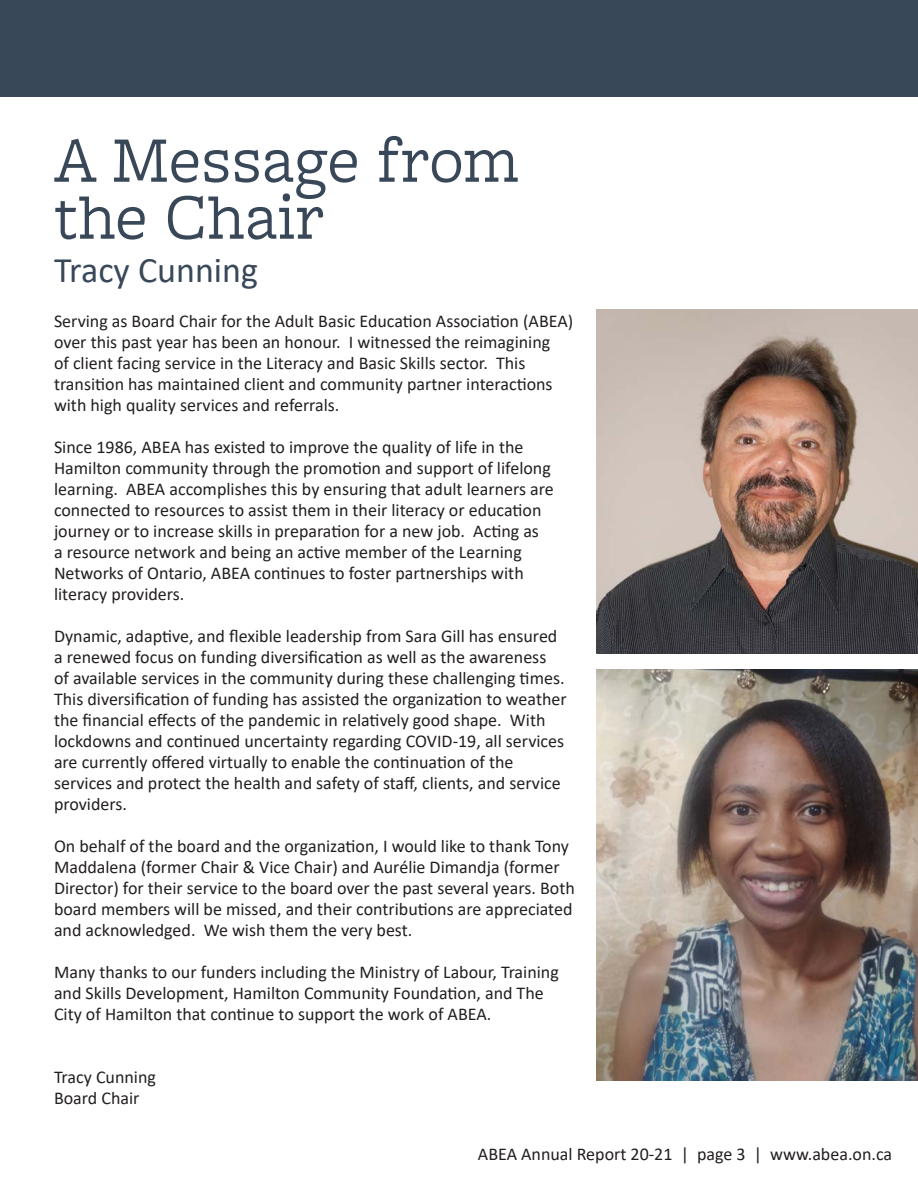
<style>
.page{position:relative;width:918px;height:1188px;background:#fff}
.page>*{position:absolute;margin:0;border:0;box-sizing:border-box;transform-origin:0 0}
.t1{font:67.5px/57px "Freight Macro Pro";color:#394859}
.t2{font:36px "Calibri";color:#394859}
.t3{font:18px/21px "Calibri";color:#231f20}
</style>
<div class="page">
<div style="left:0;top:0;width:918px;height:96px;background:#394859"></div>
<img style="left:596px;top:310px;width:322px;height:344px">
<img style="left:596px;top:669px;width:322px;height:411px">
<p class="t1" style="left:54px;top:129px;width:467px">A Message from the Chair</p>
<p class="t2" style="left:54px;top:245px;width:206px">Tracy Cunning</p>
<p class="t3" style="left:54px;top:310px;width:521px">Serving as Board Chair for the Adult Basic Education Association (ABEA) over this past year has been an honour. I witnessed the reimagining<br>of client facing service in the Literacy and Basic Skills sector. This transition has maintained client and community partner interactions with high quality services and referrals.</p>
<p class="t3" style="left:54px;top:436px;width:501px">Since 1986, ABEA has existed to improve the quality of life in the Hamilton community through the promotion and support of lifelong learning. ABEA accomplishes this by ensuring that adult learners are connected to resources to assist them in their literacy or education journey or to increase skills in preparation for a new job. Acting as<br>a resource network and being an active member of the Learning Networks of Ontario, ABEA continues to foster partnerships with literacy providers.</p>
<p class="t3" style="left:54px;top:625px;width:514px">Dynamic, adaptive, and flexible leadership from Sara Gill has ensured a renewed focus on funding diversification as well as the awareness<br>of available services in the community during these challenging times.<br>This diversification of funding has assisted the organization to weather the financial effects of the pandemic in relatively good shape. With lockdowns and continued uncertainty regarding COVID-19, all services are currently offered virtually to enable the continuation of the services and protect the health and safety of staff, clients, and service providers.</p>
<p class="t3" style="left:54px;top:835px;width:522px">On behalf of the board and the organization, I would like to thank Tony Maddalena (former Chair &amp; Vice Chair) and Aurélie Dimandja (former Director) for their service to the board over the past several years. Both board members will be missed, and their contributions are appreciated and acknowledged. We wish them the very best.</p>
<p class="t3" style="left:54px;top:961px;width:506px">Many thanks to our funders including the Ministry of Labour, Training and Skills Development, Hamilton Community Foundation, and The<br>City of Hamilton that continue to support the work of ABEA.</p>
<p class="t3" style="left:54px;top:1066px;width:104px">Tracy Cunning</p>
<p class="t3" style="left:54px;top:1088px;width:87px">Board Chair</p>
<p class="t3" style="left:478px;top:1143px;width:416px">ABEA Annual Report 20-21 | page 3 | www.abea.on.ca</p>
</div>
